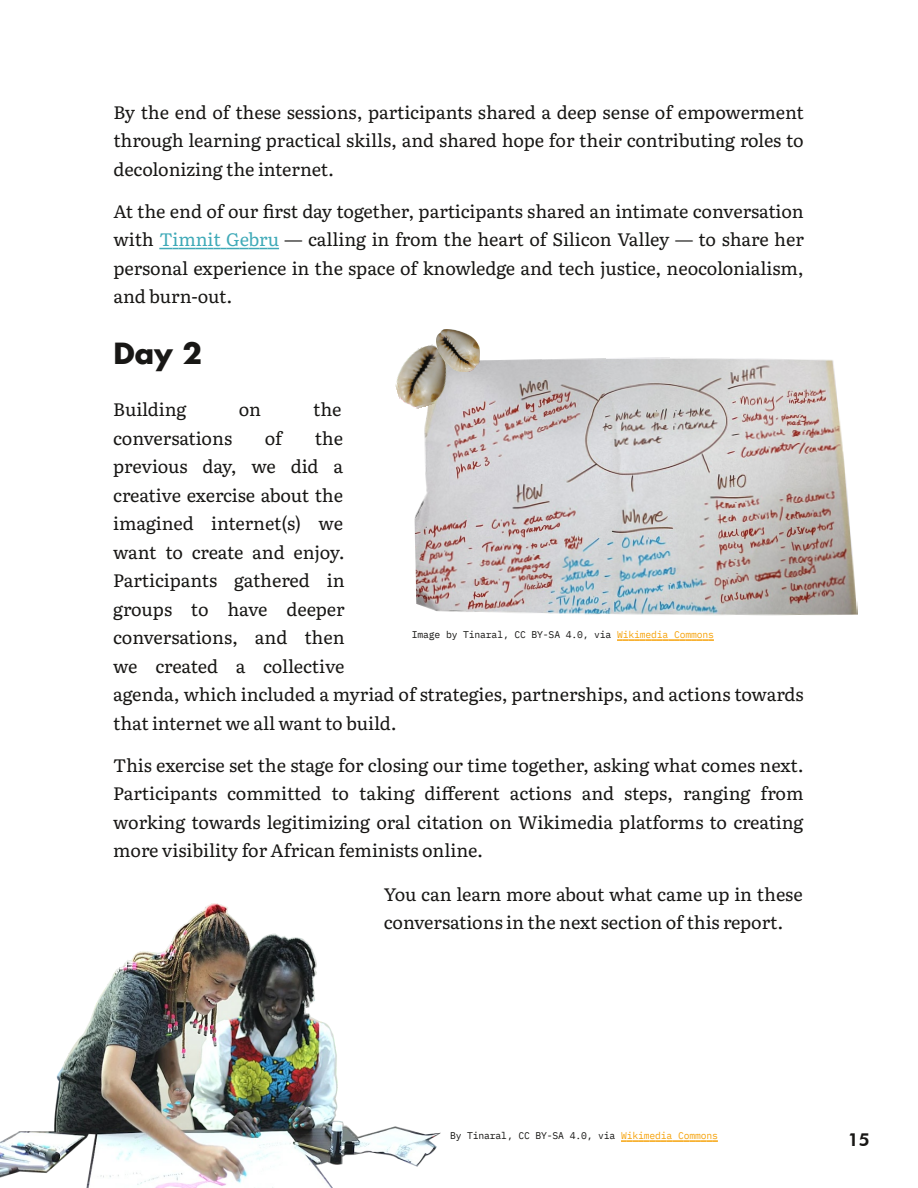
<style>
.page{position:relative;width:918px;height:1188px;background:#fff}
.page>*{position:absolute;margin:0;border:0;box-sizing:border-box;transform-origin:0 0}
.t1{font:700 28.5px "Futura";color:#181715}
.t2{font:18px/28.5px "Literata";letter-spacing:-.005em;color:#181715;text-align:justify}
.t3{font:800 18px "Futura BT";color:#181715}
.t4{font:9.75px "IBM Plex Mono";letter-spacing:-.015em;color:#181715}
.s1{color:#40aab8}
.s2{color:#f6a30c}
</style>
<div class="page">
<svg style="left:159px;top:248px;width:120px;height:1px"></svg>
<img style="left:414px;top:357px;width:444px;height:259px">
<img style="left:395px;top:344px;width:60px;height:68px">
<img style="left:0;top:904px;width:441px;height:283px">
<img style="left:436px;top:330px;width:44px;height:42px">
<svg style="left:617px;top:639px;width:97px;height:2px"></svg>
<svg style="left:621px;top:1140px;width:97px;height:2px"></svg>
<p class="t2" style="left:113px;top:97px;width:692px">By the end of these sessions, participants shared a deep sense of empowerment through learning practical skills, and shared hope for their contributing roles to decolonizing the internet.</p>
<p class="t2" style="left:113px;top:196px;width:692px">At the end of our first day together, participants shared an intimate conversation with <span class="s1">Timnit Gebru</span> — calling in from the heart of Silicon Valley — to share her personal experience in the space of knowledge and tech justice, neocolonialism, and burn-out.</p>
<h1 class="t1" style="left:113px;top:341px;width:90px">Day 2</h1>
<p class="t2" style="left:113px;top:394px;width:75px">Building</p>
<p class="t2" style="left:239px;top:394px;width:24px">on</p>
<p class="t2" style="left:313px;top:394px;width:30px">the</p>
<p class="t2" style="left:113px;top:423px;width:120px">conversations</p>
<p class="t2" style="left:265px;top:423px;width:19px">of</p>
<p class="t2" style="left:113px;top:423px;width:692px;text-align:left;text-indent:202px">the<br>previous day, we did a<br>creative exercise about the<br>imagined internet(s) we<br>want to create and enjoy.<br>Participants gathered in<br>groups to have deeper<br>conversations, and then<br>we created a collective<br>agenda, which included a myriad of strategies, partnerships, and actions towards that internet we all want to build.</p>
<p class="t2" style="left:113px;top:750px;width:692px">This exercise set the stage for closing our time together, asking what comes next.<br>Participants committed to taking different actions and steps, ranging from working towards legitimizing oral citation on Wikimedia platforms to creating more visibility for African feminists online.</p>
<p class="t2" style="left:384px;top:879px;width:420px">You can learn more about what came up in these conversations in the next section of this report.</p>
<p class="t4" style="left:412px;top:628px;width:304px">Image by Tinaral, CC BY-SA 4.0, via <span class="s2">Wikimedia Commons</span></p>
<p class="t4" style="left:450px;top:1129px;width:270px">By Tinaral, CC BY-SA 4.0, via <span class="s2">Wikimedia Commons</span></p>
<p class="t3" style="left:848px;top:1129px;width:23px">15</p>
</div>
